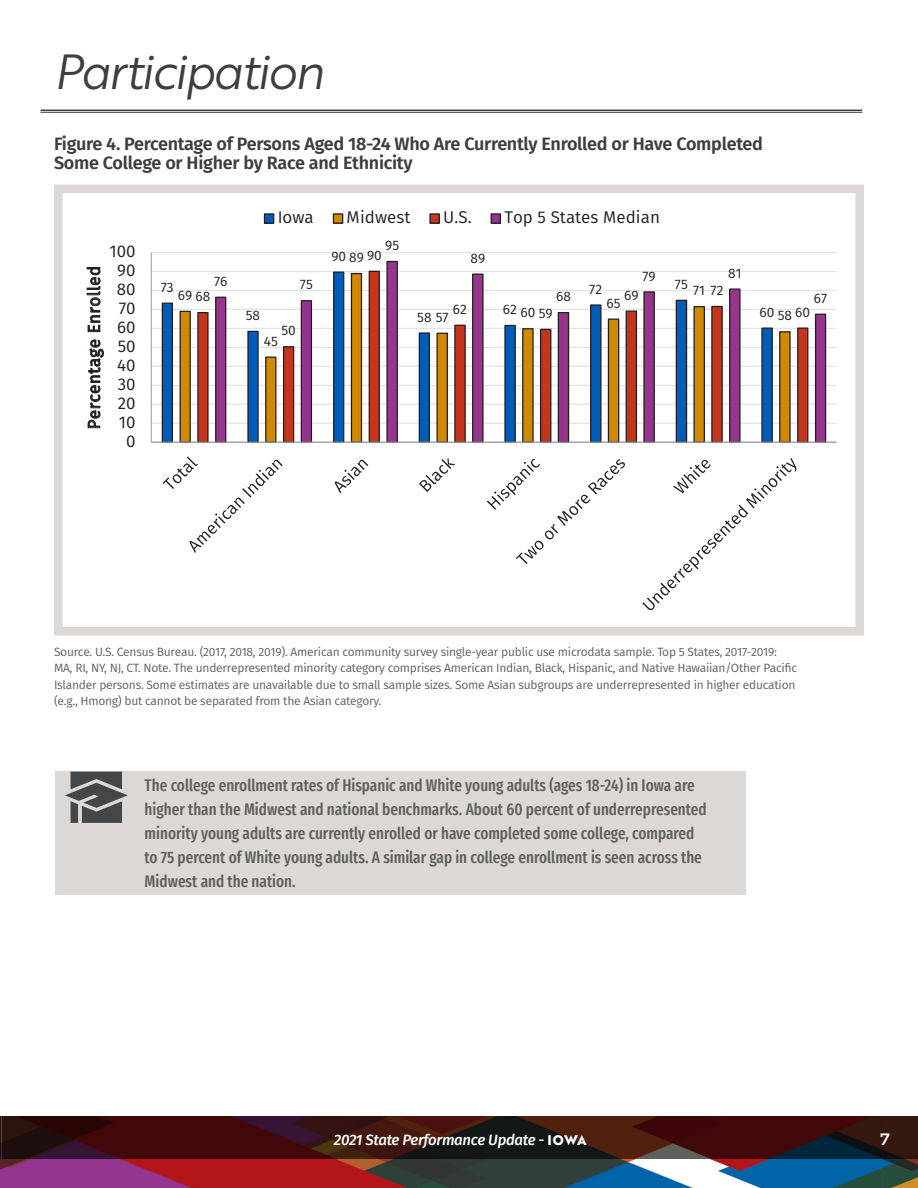
<style>
.page{position:relative;width:918px;height:1188px;background:#fff}
.page>*{position:absolute;margin:0;border:0;box-sizing:border-box;transform-origin:0 0}
.Heading_1{font:48px "Brother 1816 Book Italic";letter-spacing:-.05em;color:#3e3e3f}
.Takeaway_Highlight{font:600 18px/18.8px "Fira Sans";letter-spacing:-.015em;color:#3e3e3f}
.t1{font:16.95px "Fira Sans";letter-spacing:.005em;color:#231f20}
.t2{font:16.95px "Fira Sans";letter-spacing:.025em;color:#231f20}
.Takeaway_Highlight-2{font:500 extra-condensed 16.5px/24px "Fira Sans";color:#5e615c}
.t3{font:800 16.5px "Nexa Slab";color:#fff}
.t4{font:italic 500 15px "Fira Sans";letter-spacing:-.02em;color:#fff}
.t5{font:13.65px "Fira Sans";letter-spacing:.005em;color:#231f20}
.Source_for_Figure{font:12px/16.5px "Fira Sans";letter-spacing:-.02em;color:#5e615c}
.s1{font-family:"Brother 1816 Extra";font-weight:700;font-style:normal;font-size:13.5px}
</style>
<div class="page">
<img style="left:0;top:1116px;width:918px;height:72px">
<svg style="left:2px;top:1116px;width:916px;height:43px;background:#361211"></svg>
<hr style="left:0;top:1116px;width:1px;height:43px;background:#5e615c">
<svg style="left:54px;top:184px;width:810px;height:452px"></svg>
<hr style="left:40px;top:110px;width:822px;height:1px;background:#3e3e3f">
<hr style="left:40px;top:112px;width:822px;height:1px;background:#3e3e3f">
<div style="left:56px;top:772px;width:690px;height:123px;background:#dcd8d5"></div>
<svg style="left:65px;top:772px;width:63px;height:51px"></svg>
<p class="Heading_1" style="left:54px;top:36px;width:271px">Participation</p>
<p class="Takeaway_Highlight" style="left:54px;top:133px;width:711px">Figure 4. Percentage of Persons Aged 18-24 Who Are Currently Enrolled or Have Completed<br>Some College or Higher by Race and Ethnicity</p>
<p class="t1" style="left:109px;top:239px;width:28px">100</p>
<p class="t2" style="left:81px;top:429px;width:165px;rotate:-90deg">Percentage Enrolled</p>
<p class="t1" style="left:117px;top:258px;width:20px">90</p>
<p class="t1" style="left:117px;top:277px;width:20px">80</p>
<p class="t1" style="left:119px;top:296px;width:19px">70</p>
<p class="t1" style="left:117px;top:315px;width:20px">60</p>
<p class="t1" style="left:118px;top:334px;width:20px">50</p>
<p class="t1" style="left:117px;top:353px;width:20px">40</p>
<p class="t1" style="left:118px;top:372px;width:19px">30</p>
<p class="t1" style="left:118px;top:391px;width:19px">20</p>
<p class="t1" style="left:119px;top:410px;width:18px">10</p>
<p class="t1" style="left:126px;top:429px;width:11px">0</p>
<p class="t1" style="left:278px;top:205px;width:38px">Iowa</p>
<p class="t1" style="left:347px;top:205px;width:65px">Midwest</p>
<p class="t1" style="left:443px;top:205px;width:30px">U.S.</p>
<p class="t1" style="left:504px;top:205px;width:157px">Top 5 States Median</p>
<p class="t5" style="left:214px;top:271px;width:15px">76</p>
<p class="t5" style="left:300px;top:274px;width:14px">75</p>
<p class="t5" style="left:161px;top:277px;width:14px">73</p>
<p class="t5" style="left:178px;top:286px;width:34px">69 68</p>
<p class="t5" style="left:246px;top:305px;width:16px">58</p>
<p class="t5" style="left:282px;top:321px;width:16px">50</p>
<p class="t5" style="left:264px;top:331px;width:15px">45</p>
<p class="t5" style="left:385px;top:235px;width:15px">95</p>
<p class="t5" style="left:367px;top:245px;width:16px">90</p>
<p class="t5" style="left:331px;top:246px;width:16px">90</p>
<p class="t5" style="left:349px;top:247px;width:16px">89</p>
<p class="t5" style="left:471px;top:248px;width:16px">89</p>
<p class="t5" style="left:453px;top:299px;width:16px">62</p>
<p class="t5" style="left:417px;top:307px;width:33px">58 57</p>
<p class="t5" style="left:556px;top:286px;width:16px">68</p>
<p class="t5" style="left:503px;top:299px;width:16px">62</p>
<p class="t5" style="left:520px;top:303px;width:34px">60 59</p>
<p class="t5" style="left:643px;top:266px;width:15px">79</p>
<p class="t5" style="left:728px;top:263px;width:15px">81</p>
<p class="t5" style="left:589px;top:279px;width:14px">72</p>
<p class="t5" style="left:675px;top:274px;width:14px">75</p>
<p class="t5" style="left:693px;top:280px;width:32px">71 72</p>
<p class="t5" style="left:624px;top:285px;width:16px">69</p>
<p class="t5" style="left:606px;top:293px;width:16px">65</p>
<p class="t5" style="left:814px;top:288px;width:15px">67</p>
<p class="t5" style="left:760px;top:302px;width:16px">60</p>
<p class="t5" style="left:795px;top:302px;width:16px">60</p>
<p class="t5" style="left:778px;top:306px;width:16px">58</p>
<p class="Source_for_Figure" style="left:54px;top:643px;width:745px">Source. U.S. Census Bureau. (2017, 2018, 2019). American community survey single-year public use microdata sample. Top 5 States, 2017-2019:<br>MA, RI, NY, NJ, CT. Note. The underrepresented minority category comprises American Indian, Black, Hispanic, and Native Hawaiian/Other Pacific Islander persons. Some estimates are unavailable due to small sample sizes. Some Asian subgroups are underrepresented in higher education (e.g., Hmong) but cannot be separated from the Asian category.</p>
<p class="Takeaway_Highlight-2" style="left:145px;top:772px;width:564px">The college enrollment rates of Hispanic and White young adults (ages 18-24) in Iowa are higher than the Midwest and national benchmarks. About 60 percent of underrepresented minority young adults are currently enrolled or have completed some college, compared to 75 percent of White young adults. A similar gap in college enrollment is seen across the Midwest and the nation.</p>
<p class="t4" style="left:334px;top:1128px;width:255px">2021 State Performance Update - <span class="s1">IOWA</span></p>
<h3 class="t3" style="left:880px;top:1129px;width:11px">7</h3>
</div>
